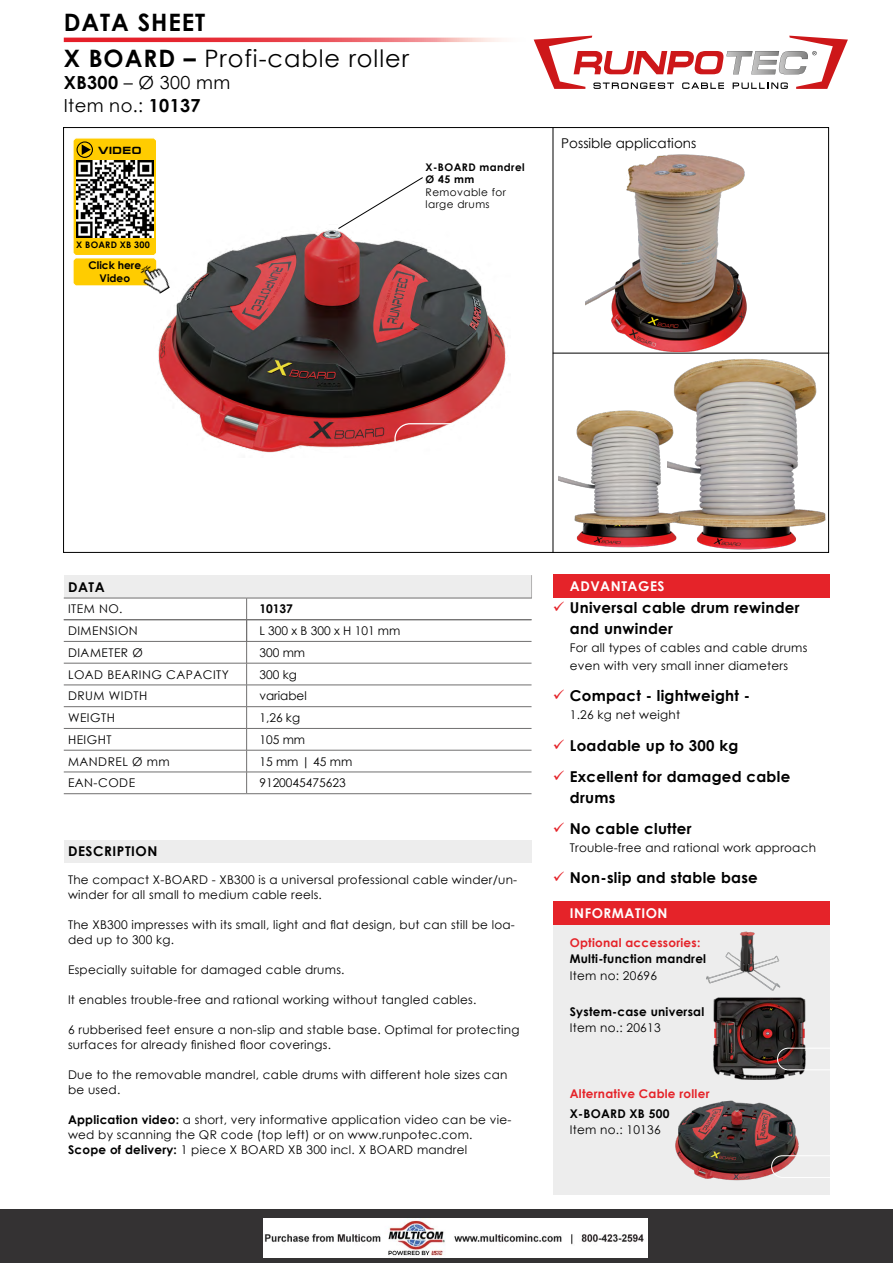
<style>
.page{position:relative;width:893px;height:1263px;background:#fff}
.page>*{position:absolute;margin:0;border:0;box-sizing:border-box;transform-origin:0 0}
.t1{font:24px/36px "Century Gothic";letter-spacing:.04em;color:#000}
.t2{font:18px/22.5px "Century Gothic";letter-spacing:.02em;color:#000}
.t3{font:700 15px/31.2px "Century Gothic";letter-spacing:.02em;color:#000}
.t4{font:700 13.5px "Century Gothic";letter-spacing:.04em;color:#fff}
.t5{font:13.5px "Century Gothic";color:#000}
.t6{font:700 13.5px "Century Gothic";letter-spacing:.04em;color:#000}
.t7{font:12px/15px "Century Gothic";letter-spacing:.02em;color:#000}
.t8{font:700 12px "Century Gothic";letter-spacing:.02em;color:#000}
.t9{font:12px "Century Gothic";letter-spacing:.04em;color:#000}
.t10{font:700 12px "Century Gothic";letter-spacing:.02em;color:#e52329}
.t11{font:12px "Century Gothic";color:#000}
.t12{font:700 10.65px/12.8px "Century Gothic";color:#000;text-align:center}
.t13{font:10.5px/12.6px "Century Gothic";letter-spacing:.04em;color:#000}
.t14{font:700 10.5px/12.6px "Century Gothic";letter-spacing:.04em;color:#000}
.t15{font:700 10.5px "Micro Extended";letter-spacing:.04em;color:#000}
.t16{font:700 9px "Century Gothic";letter-spacing:.02em;color:#000}
.s1{font-weight:700}
</style>
<div class="page">
<img style="left:158px;top:230px;width:348px;height:223px">
<img style="left:585px;top:154px;width:162px;height:198px">
<img style="left:668px;top:352px;width:162px;height:201px">
<div style="left:64px;top:575px;width:467px;height:23px;background:#ededed"></div>
<svg style="left:531px;top:575px;width:1px;height:23px"></svg>
<hr style="left:64px;top:598px;width:183px;height:1px;background:#706f6f">
<hr style="left:247px;top:598px;width:285px;height:1px;background:#706f6f">
<hr style="left:64px;top:619px;width:183px;height:1px;background:#706f6f">
<hr style="left:247px;top:619px;width:284px;height:1px;background:#706f6f">
<hr style="left:64px;top:641px;width:183px;height:1px;background:#706f6f">
<hr style="left:247px;top:641px;width:284px;height:1px;background:#706f6f">
<hr style="left:64px;top:663px;width:183px;height:1px;background:#706f6f">
<hr style="left:247px;top:663px;width:284px;height:1px;background:#706f6f">
<hr style="left:64px;top:685px;width:183px;height:1px;background:#706f6f">
<hr style="left:247px;top:685px;width:284px;height:1px;background:#706f6f">
<hr style="left:64px;top:706px;width:183px;height:1px;background:#706f6f">
<hr style="left:247px;top:706px;width:284px;height:1px;background:#706f6f">
<hr style="left:64px;top:728px;width:183px;height:1px;background:#706f6f">
<hr style="left:247px;top:728px;width:284px;height:1px;background:#706f6f">
<hr style="left:64px;top:750px;width:183px;height:1px;background:#706f6f">
<hr style="left:247px;top:750px;width:284px;height:1px;background:#706f6f">
<hr style="left:64px;top:772px;width:183px;height:1px;background:#706f6f">
<hr style="left:247px;top:772px;width:284px;height:1px;background:#706f6f">
<svg style="left:246px;top:598px;width:1px;height:195px"></svg>
<hr style="left:64px;top:793px;width:183px;height:1px;background:#706f6f">
<hr style="left:247px;top:793px;width:284px;height:1px;background:#706f6f">
<div style="left:64px;top:840px;width:467px;height:22px;background:#ededed"></div>
<div style="left:553px;top:574px;width:276px;height:23px;background:#e52329"></div>
<hr style="left:553px;top:128px;width:1px;height:425px;background:#000">
<hr style="left:553px;top:353px;width:276px;height:1px;background:#000">
<img style="left:558px;top:409px;width:123px;height:139px">
<svg style="left:338px;top:177px;width:85px;height:52px"></svg>
<div style="left:0;top:1209px;width:893px;height:54px;background:#343233"></div>
<div style="left:553px;top:925px;width:276px;height:269px;background:#ededed"></div>
<div style="left:553px;top:902px;width:276px;height:23px;background:#e52329"></div>
<img style="left:675px;top:1100px;width:124px;height:81px">
<img style="left:713px;top:997px;width:93px;height:83px">
<img style="left:706px;top:931px;width:75px;height:59px">
<svg style="left:73px;top:138px;width:83px;height:148px"></svg>
<img style="left:135px;top:260px;width:38px;height:39px">
<div style="left:394px;top:423px;width:134px;height:31px;border:1px solid #fff;border-radius:15px"></div>
<div style="left:777px;top:1048px;width:96px;height:22px;border:1px solid #fff;border-radius:11px"></div>
<div style="left:771px;top:1155px;width:96px;height:23px;border:1px solid #fff;border-radius:11px"></div>
<svg style="left:534px;top:36px;width:314px;height:53px"></svg>
<svg style="left:64px;top:38px;width:470px;height:4px;background:#ec646a"></svg>
<img style="left:263px;top:1219px;width:384px;height:38px">
<h1 class="t1" style="left:64px;top:4px;width:347px"><span class="s1">DATA SHEET<br>X BOARD –</span> Profi-cable roller</h1>
<h2 class="t2" style="left:64px;top:71px;width:168px"><span class="s1">XB300</span> – Ø 300 mm<br>Item no.: <span class="s1">10137</span></h2>
<p class="t15" style="left:98px;top:144px;width:45px">VIDEO</p>
<p class="t16" style="left:76px;top:238px;width:75px">X BOARD XB 300</p>
<p class="t12" style="left:89px;top:259px;width:54px">Click here<br>Video</p>
<p class="t14" style="left:426px;top:160px;width:101px">X-BOARD mandrel<br>Ø 45 mm</p>
<p class="t13" style="left:426px;top:185px;width:82px">Removable for large drums</p>
<p class="t5" style="left:561px;top:133px;width:137px">Possible applications</p>
<p class="t6" style="left:68px;top:576px;width:38px">DATA</p>
<p class="t7" style="left:68px;top:601px;width:56px">ITEM NO.</p>
<p class="t8" style="left:259px;top:600px;width:35px">10137</p>
<p class="t9" style="left:68px;top:622px;width:71px">DIMENSION</p>
<p class="t11" style="left:259px;top:622px;width:143px">L 300 x B 300 x H 101 mm</p>
<p class="t9" style="left:68px;top:644px;width:76px">DIAMETER Ø</p>
<p class="t7" style="left:259px;top:645px;width:47px">300 mm</p>
<p class="t9" style="left:68px;top:666px;width:162px">LOAD BEARING CAPACITY</p>
<p class="t7" style="left:259px;top:666px;width:39px">300 kg</p>
<p class="t9" style="left:68px;top:687px;width:81px">DRUM WIDTH</p>
<p class="t11" style="left:259px;top:687px;width:49px">variabel</p>
<p class="t7" style="left:68px;top:710px;width:48px">WEIGTH</p>
<p class="t7" style="left:259px;top:710px;width:42px">1,26 kg</p>
<p class="t7" style="left:68px;top:732px;width:45px">HEIGHT</p>
<p class="t7" style="left:259px;top:732px;width:47px">105 mm</p>
<p class="t9" style="left:68px;top:753px;width:103px">MANDREL Ø mm</p>
<p class="t7" style="left:259px;top:753px;width:94px">15 mm | 45 mm</p>
<p class="t7" style="left:68px;top:775px;width:69px">EAN-CODE</p>
<p class="t11" style="left:259px;top:775px;width:88px">9120045475623</p>
<p class="t6" style="left:68px;top:841px;width:91px">DESCRIPTION</p>
<p class="t7" style="left:68px;top:872px;width:451px">The compact X-BOARD - XB300 is a universal professional cable winder/un&shy;winder for all small to medium cable reels.</p>
<p class="t7" style="left:68px;top:917px;width:448px">The XB300 impresses with its small, light and flat design, but can still be loa&shy;ded up to 300 kg.</p>
<p class="t7" style="left:68px;top:962px;width:278px">Especially suitable for damaged cable drums.</p>
<p class="t7" style="left:68px;top:992px;width:410px">It enables trouble-free and rational working without tangled cables.</p>
<p class="t7" style="left:68px;top:1022px;width:453px">6 rubberised feet ensure a non-slip and stable base. Optimal for protecting surfaces for already finished floor coverings.</p>
<p class="t7" style="left:68px;top:1067px;width:441px">Due to the removable mandrel, cable drums with different hole sizes can be used.</p>
<p class="t7" style="left:68px;top:1112px;width:445px"><span class="s1">Application video:</span> a short, very informative application video can be vie&shy;wed by scanning the QR code (top left) or on www.runpotec.com.<br><span class="s1">Scope of delivery:</span> 1 piece X BOARD XB 300 incl. X BOARD mandrel</p>
<p class="t4" style="left:570px;top:575px;width:96px">ADVANTAGES</p>
<p class="t3" style="left:570px;top:596px;width:231px;line-height:21px">Universal cable drum rewinder and unwinder</p>
<p class="t7" style="left:570px;top:638px;width:239px;line-height:18px">For all types of cables and cable drums even with very small inner diameters</p>
<p class="t3" style="left:570px;top:679px;width:182px">Compact - lightweight -</p>
<p class="t7" style="left:570px;top:707px;width:112px">1.26 kg net weight</p>
<p class="t3" style="left:570px;top:729px;width:222px">Loadable up to 300 kg<br>Excellent for damaged cable</p>
<p class="t3" style="left:570px;top:781px;width:123px">drums<br>No cable clutter</p>
<p class="t7" style="left:570px;top:840px;width:248px">Trouble-free and rational work approach</p>
<p class="t3" style="left:570px;top:861px;width:190px">Non-slip and stable base</p>
<p class="t4" style="left:570px;top:903px;width:99px">INFORMATION</p>
<p class="t10" style="left:570px;top:933px;width:132px">Optional accessories:</p>
<p class="t8" style="left:570px;top:950px;width:138px">Multi-function mandrel</p>
<p class="t7" style="left:570px;top:968px;width:89px">Item no: 20696</p>
<p class="t8" style="left:570px;top:1002px;width:136px">System-case universal</p>
<p class="t7" style="left:570px;top:1020px;width:92px">Item no.: 20613</p>
<p class="t10" style="left:570px;top:1085px;width:141px">Alternative Cable roller</p>
<p class="t8" style="left:570px;top:1104px;width:101px">X-BOARD XB 500</p>
<p class="t7" style="left:570px;top:1122px;width:92px">Item no.: 10136</p>
</div>
